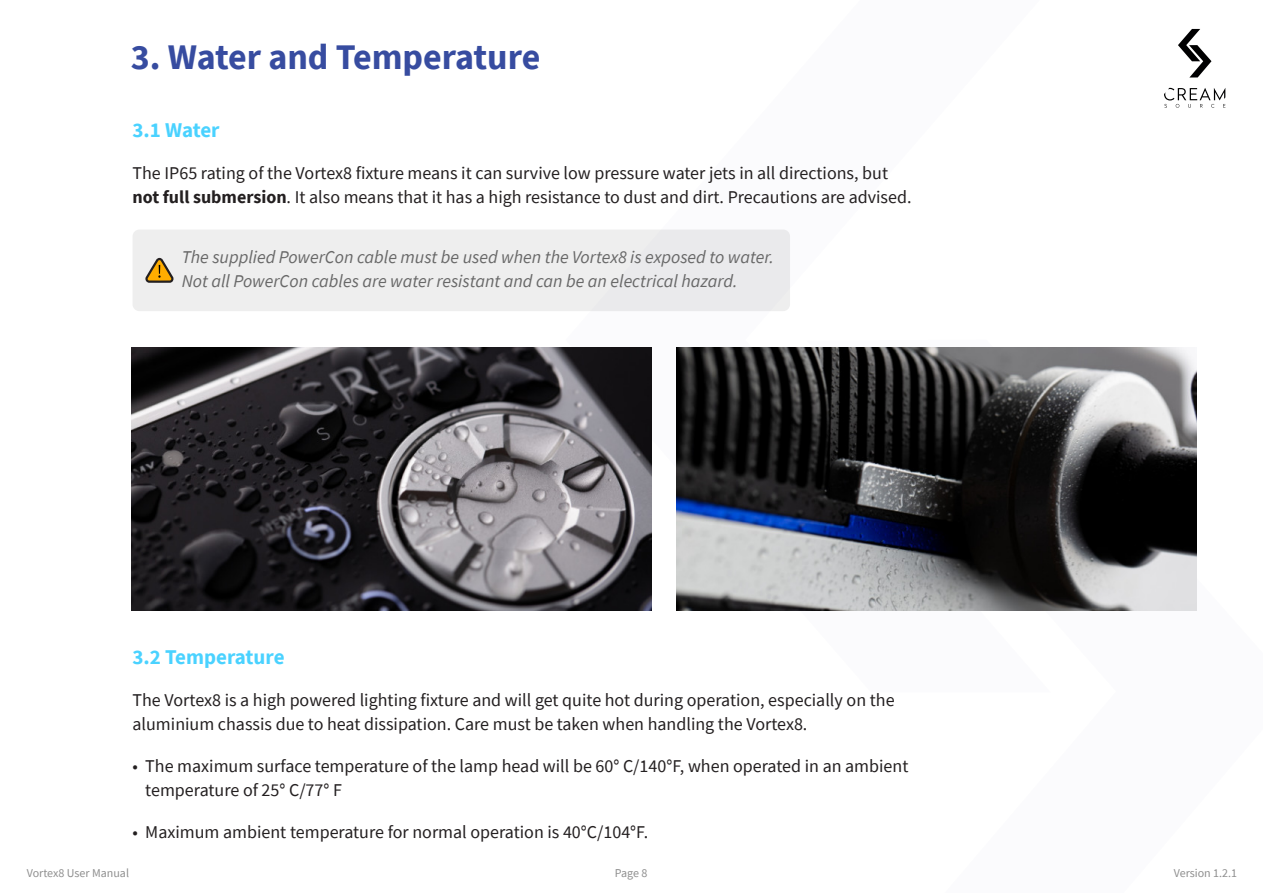
<style>
.page{position:relative;width:1263px;height:893px;background:#fff}
.page>*{position:absolute;margin:0;border:0;box-sizing:border-box;transform-origin:0 0}
.t1{font:700 36px "Source Sans Pro";color:#374ca0}
.t2{font:700 21px "Source Sans Pro";letter-spacing:-.005em;color:#4ad2ff}
.t3{font:18px/24px "Source Sans Pro";color:#231f20}
.t4{font:italic 18px/24px "Source Sans Pro";color:#686868}
.t5{font:12px "Source Sans Pro";color:#8f8f8f}
.s1{font-weight:700}
</style>
<div class="page">
<div style="left:133px;top:230px;width:657px;height:81px;background:#eee;border-radius:7px"></div>
<svg style="left:1164px;top:88px;width:61px;height:20px"></svg>
<svg style="left:1178px;top:29px;width:33px;height:49px"></svg>
<svg style="left:145px;top:258px;width:29px;height:25px"></svg>
<img style="left:131px;top:348px;width:521px;height:262px">
<img style="left:676px;top:348px;width:521px;height:262px">
<h1 class="t1" style="left:131px;top:32px;width:411px">3. Water and Temperature</h1>
<p class="t2" style="left:133px;top:116px;width:89px">3.1 Water</p>
<p class="t3" style="left:133px;top:161px;width:780px">The IP65 rating of the Vortex8 fixture means it can survive low pressure water jets in all directions, but <span class="s1">not full submersion</span>. It also means that it has a high resistance to dust and dirt. Precautions are advised.</p>
<p class="t4" style="left:182px;top:245px;width:594px">The supplied PowerCon cable must be used when the Vortex8 is exposed to water.<br>Not all PowerCon cables are water resistant and can be an electrical hazard.</p>
<p class="t2" style="left:133px;top:643px;width:153px">3.2 Temperature</p>
<p class="t3" style="left:133px;top:688px;width:763px">The Vortex8 is a high powered lighting fixture and will get quite hot during operation, especially on the aluminium chassis due to heat dissipation. Care must be taken when handling the Vortex8.</p>
<p class="t3" style="left:145px;top:754px;width:765px;text-indent:-13px">• The maximum surface temperature of the lamp head will be 60° C/140°F, when operated in an ambient temperature of 25° C/77° F</p>
<p class="t3" style="left:133px;top:820px;width:517px">• Maximum ambient temperature for normal operation is 40°C/104°F.</p>
<p class="t5" style="left:27px;top:865px;width:104px">Vortex8 User Manual</p>
<p class="t5" style="left:1174px;top:865px;width:65px">Version 1.2.1</p>
<p class="t5" style="left:615px;top:865px;width:34px">Page 8</p>
</div>
